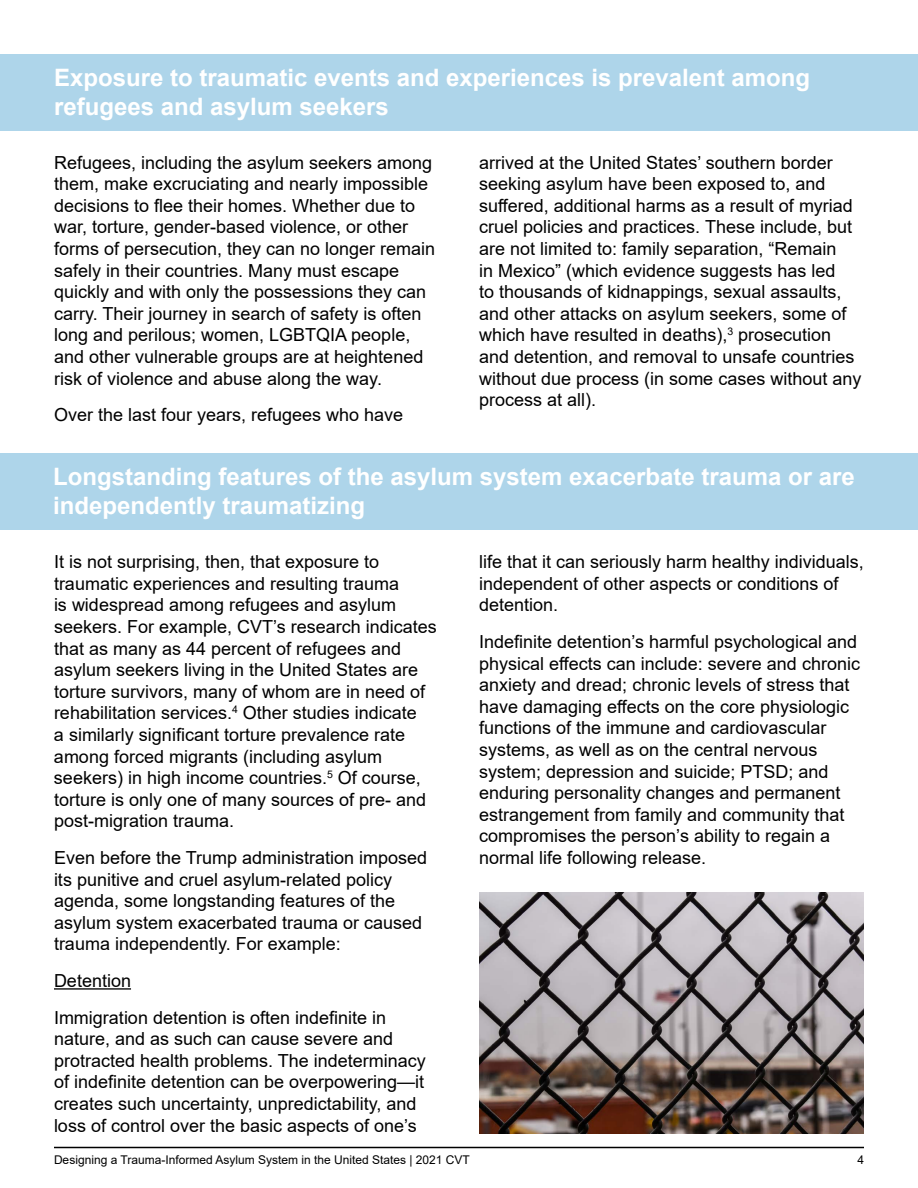
<style>
.page{position:relative;width:918px;height:1188px;background:#fff}
.page>*{position:absolute;margin:0;border:0;box-sizing:border-box;transform-origin:0 0}
.t1{font:700 24px/28.8px "Arial";color:#fff}
.t2{font:18px/21.6px "Arial";color:#000}
.t3{font:12px "Arial";color:#000}
</style>
<div class="page">
<hr style="left:54px;top:1147px;width:810px;height:1px;background:#000">
<img style="left:479px;top:892px;width:385px;height:241px">
<div style="left:0;top:453px;width:917px;height:76px;background:#aed5ea"></div>
<hr style="left:54px;top:988px;width:77px;height:2px;background:#000">
<div style="left:1px;top:54px;width:917px;height:76px;background:#aed5ea"></div>
<h1 class="t1" style="left:54px;top:63px;width:758px">Exposure to traumatic events and experiences is prevalent among refugees and asylum seekers</h1>
<p class="t2" style="left:54px;top:151px;width:383px">Refugees, including the asylum seekers among them, make excruciating and nearly impossible decisions to flee their homes. Whether due to war, torture, gender-based violence, or other forms of persecution, they can no longer remain safely in their countries. Many must escape quickly and with only the possessions they can carry. Their journey in search of safety is often long and perilous; women, LGBTQIA people, and other vulnerable groups are at heightened risk of violence and abuse along the way.</p>
<p class="t2" style="left:54px;top:404px;width:351px">Over the last four years, refugees who have</p>
<p class="t2" style="left:479px;top:151px;width:384px">arrived at the United States’ southern border seeking asylum have been exposed to, and suffered, additional harms as a result of myriad cruel policies and practices. These include, but are not limited to: family separation, “Remain<br>in Mexico” (which evidence suggests has led<br>to thousands of kidnappings, sexual assaults, and other attacks on asylum seekers, some of which have resulted in deaths),<sup>3</sup> prosecution and detention, and removal to unsafe countries without due process (in some cases without any process at all).</p>
<h1 class="t1" style="left:53px;top:462px;width:803px">Longstanding features of the asylum system exacerbate trauma or are independently traumatizing</h1>
<p class="t2" style="left:54px;top:551px;width:384px">It is not surprising, then, that exposure to traumatic experiences and resulting trauma<br>is widespread among refugees and asylum seekers. For example, CVT’s research indicates that as many as 44 percent of refugees and asylum seekers living in the United States are torture survivors, many of whom are in need of rehabilitation services.<sup>4</sup> Other studies indicate<br>a similarly significant torture prevalence rate among forced migrants (including asylum seekers) in high income countries.<sup>5</sup> Of course, torture is only one of many sources of pre- and post-migration trauma.</p>
<p class="t2" style="left:54px;top:847px;width:375px">Even before the Trump administration imposed its punitive and cruel asylum-related policy agenda, some longstanding features of the asylum system exacerbated trauma or caused trauma independently. For example:</p>
<p class="t2" style="left:54px;top:962px;width:334px;line-height:36.6px">Detention<br>Immigration detention is often indefinite in</p>
<p class="t2" style="left:54px;top:1028px;width:373px">nature, and as such can cause severe and protracted health problems. The indeterminacy of indefinite detention can be overpowering—it creates such uncertainty, unpredictability, and loss of control over the basic aspects of one’s</p>
<p class="t2" style="left:479px;top:551px;width:386px">life that it can seriously harm healthy individuals, independent of other aspects or conditions of detention.</p>
<p class="t2" style="left:479px;top:631px;width:382px">Indefinite detention’s harmful psychological and physical effects can include: severe and chronic anxiety and dread; chronic levels of stress that have damaging effects on the core physiologic functions of the immune and cardiovascular systems, as well as on the central nervous system; depression and suicide; PTSD; and enduring personality changes and permanent estrangement from family and community that compromises the person’s ability to regain a normal life following release.</p>
<p class="t3" style="left:54px;top:1151px;width:417px">Designing a Trauma-Informed Asylum System in the United States | 2021 CVT</p>
<p class="t3" style="left:858px;top:1151px;width:8px">4</p>
</div>
